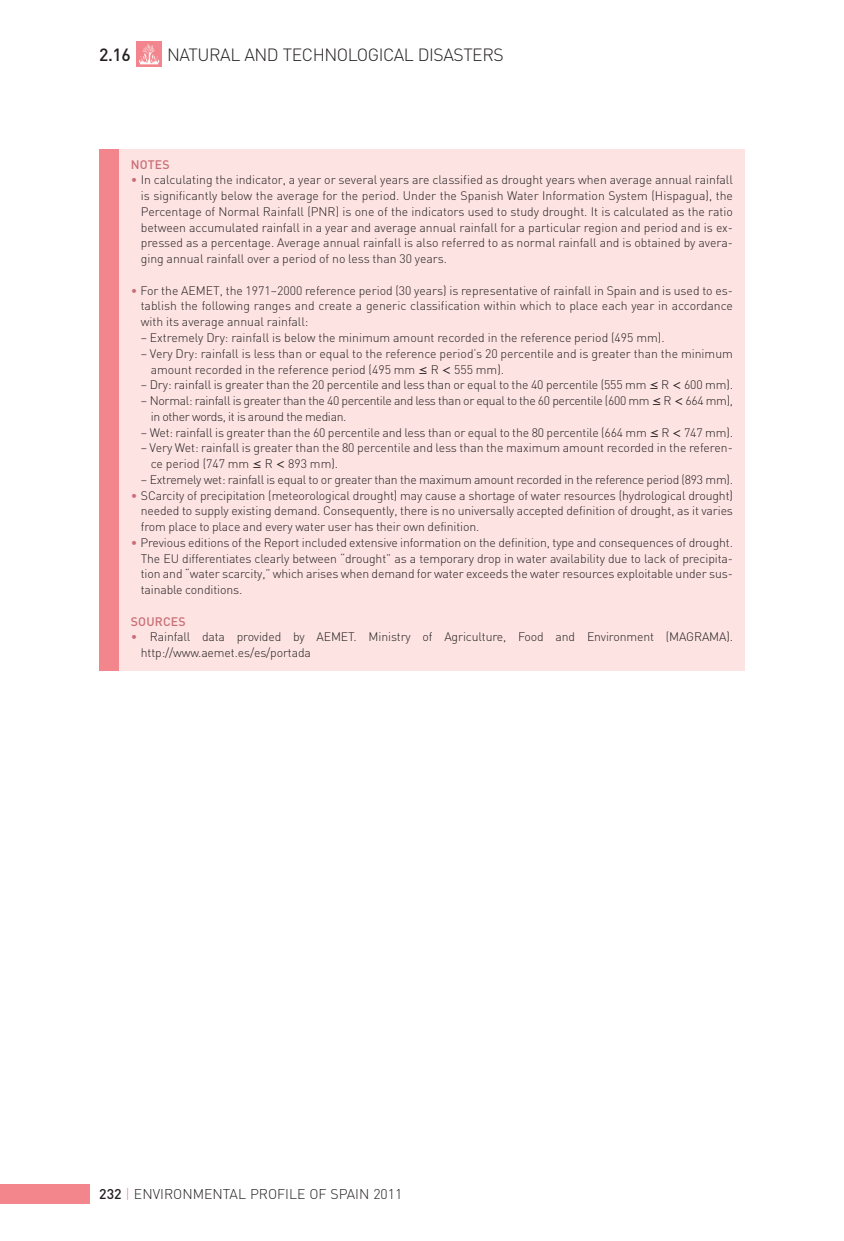
<style>
.page{position:relative;width:844px;height:1241px;background:#fff}
.page>*{position:absolute;margin:0;border:0;box-sizing:border-box;transform-origin:0 0}
.t1{font:300 17.5px "DIN";letter-spacing:-.025em;color:#231f20}
.t2{font:500 17.5px "DIN";color:#231f20}
.t3{font:300 14px "DIN";color:#231f20}
.t4{font:300 12.25px/15.8px "DIN";letter-spacing:-.01em;color:#231f20;text-align:justify}
.t5{font:500 12.25px "DIN";letter-spacing:.015em;color:#c96e76}
.s1{color:#c96e76}
.s2{font-family:"Lucida Grande";font-weight:400}
.s3{font-weight:500}
.s4{color:#f3858d}
</style>
<div class="page">
<img style="left:136px;top:41px;width:25px;height:25px">
<div style="left:0;top:1183px;width:89px;height:20px;background:#f3858d"></div>
<div style="left:119px;top:149px;width:625px;height:521px;background:#fde3e2"></div>
<div style="left:99px;top:149px;width:20px;height:521px;background:#f3858d"></div>
<h1 class="t2" style="left:99px;top:45px;width:33px">2.16</h1>
<h1 class="t1" style="left:167px;top:45px;width:338px">NATURAL AND TECHNOLOGICAL DISASTERS</h1>
<p class="t5" style="left:131px;top:157px;width:40px">NOTES</p>
<p class="t4" style="left:141px;top:172px;width:593px;text-indent:-10px"><span class="s1">•</span> In calculating the indicator, a year or several years are classified as drought years when average annual rainfall is significantly below the average for the period. Under the Spanish Water Information System (Hispagua), the Percentage of Normal Rainfall (PNR) is one of the indicators used to study drought. It is calculated as the ratio between accumulated rainfall in a year and average annual rainfall for a particular region and period and is ex&shy;pressed as a percentage. Average annual rainfall is also referred to as normal rainfall and is obtained by avera&shy;ging annual rainfall over a period of no less than 30 years.</p>
<p class="t4" style="left:141px;top:282px;width:593px;text-indent:-10px"><span class="s1">•</span> For the AEMET, the 1971–2000 reference period (30 years) is representative of rainfall in Spain and is used to es&shy;tablish the following ranges and create a generic classification within which to place each year in accordance with its average annual rainfall:</p>
<p class="t4" style="left:141px;top:330px;width:525px">– Extremely Dry: rainfall is below the minimum amount recorded in the reference period (495 mm).</p>
<p class="t4" style="left:151px;top:345px;width:583px;text-indent:-10px">– Very Dry: rainfall is less than or equal to the reference period’s 20 percentile and is greater than the minimum amount recorded in the reference period (495 mm <span class="s2">≤</span> R <span class="s2">&lt;</span> 555 mm).</p>
<p class="t4" style="left:141px;top:377px;width:593px">– Dry: rainfall is greater than the 20 percentile and less than or equal to the 40 percentile (555 mm <span class="s2">≤</span> R <span class="s2">&lt;</span> 600 mm).</p>
<p class="t4" style="left:151px;top:393px;width:583px;text-indent:-10px">– Normal: rainfall is greater than the 40 percentile and less than or equal to the 60 percentile (600 mm <span class="s2">≤</span> R <span class="s2">&lt;</span> 664 mm), in other words, it is around the median.</p>
<p class="t4" style="left:141px;top:424px;width:593px">– Wet: rainfall is greater than the 60 percentile and less than or equal to the 80 percentile (664 mm <span class="s2">≤</span> R <span class="s2">&lt;</span> 747 mm).</p>
<p class="t4" style="left:151px;top:440px;width:583px;text-indent:-10px">– Very Wet: rainfall is greater than the 80 percentile and less than the maximum amount recorded in the referen&shy;ce period (747 mm <span class="s2">≤</span> R <span class="s2">&lt;</span> 893 mm).</p>
<p class="t4" style="left:141px;top:471px;width:593px">– Extremely wet: rainfall is equal to or greater than the maximum amount recorded in the reference period (893 mm).</p>
<p class="t4" style="left:141px;top:487px;width:593px;text-indent:-10px"><span class="s1">•</span> SCarcity of precipitation (meteorological drought) may cause a shortage of water resources (hydrological drought) needed to supply existing demand. Consequently, there is no universally accepted definition of drought, as it varies from place to place and every water user has their own definition.</p>
<p class="t4" style="left:141px;top:534px;width:593px;text-indent:-10px"><span class="s1">•</span> Previous editions of the Report included extensive information on the definition, type and consequences of drought.<br>The EU differentiates clearly between “drought” as a temporary drop in water availability due to lack of precipita&shy;tion and “water scarcity,” which arises when demand for water exceeds the water resources exploitable under sus&shy;tainable conditions.</p>
<p class="t5" style="left:131px;top:614px;width:56px">SOURCES</p>
<p class="t4" style="left:141px;top:629px;width:593px;text-indent:-10px"><span class="s1">•</span> Rainfall data provided by AEMET. Ministry of Agriculture, Food and Environment (MAGRAMA). http://www.aemet.es/es/portada</p>
<p class="t3" style="left:99px;top:1185px;width:304px"><span class="s3">232</span> <span class="s4">|</span> ENVIRONMENTAL PROFILE OF SPAIN 2011</p>
</div>
